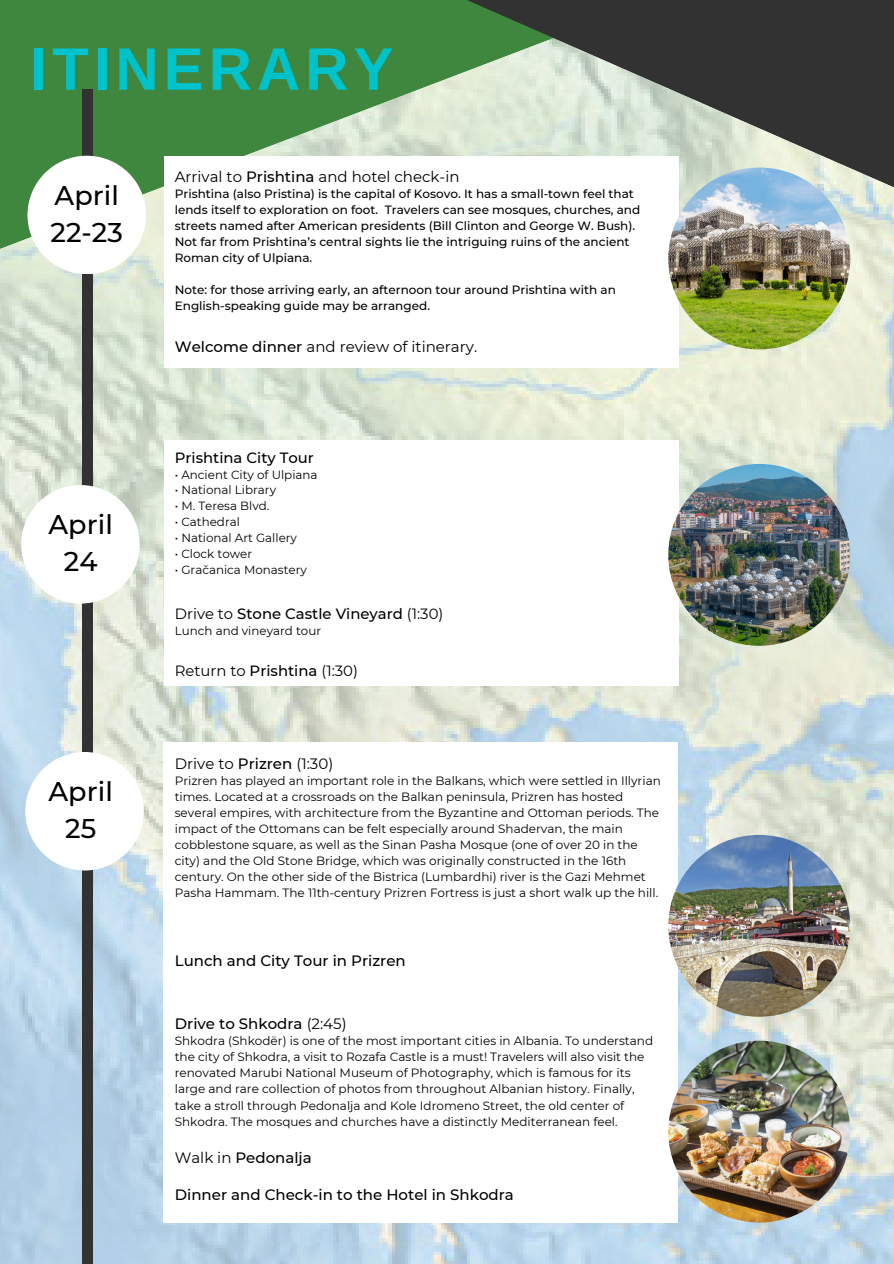
<style>
.page{position:relative;width:894px;height:1264px;background:#fff}
.page>*{position:absolute;margin:0;border:0;box-sizing:border-box;transform-origin:0 0}
.t1{font:700 60px "Arimo";letter-spacing:.08em;color:#00c2cb}
.t2{font:500 27px/37.2px "Montserrat";color:#000;text-align:center}
.t3{font:500 15px "Montserrat";color:#000}
.t4{font:15px "Montserrat";color:#000}
.t5{font:500 14.85px "Montserrat";color:#000}
.t6{font:14.85px "Montserrat";color:#000}
.t7{font:12px/16px "Montserrat";color:#000}
.t8{font:500 12px/16px "Montserrat";color:#000}
.t9{font:11.85px "Montserrat";color:#000}
.s1{font-weight:500}
.s2{font-weight:400}
</style>
<div class="page">
<img style="left:0;top:273px;width:893px;height:990px">
<svg style="left:0;top:0;width:893px;height:273px;background:#4f904e"></svg>
<svg style="left:306px;top:0;width:587px;height:219px;background:#778a75"></svg>
<div style="left:83px;top:89px;width:10px;height:1174px;background:#323232"></div>
<svg style="left:21px;top:485px;width:119px;height:118px"></svg>
<svg style="left:25px;top:752px;width:119px;height:118px"></svg>
<svg style="left:27px;top:156px;width:119px;height:118px"></svg>
<div style="left:164px;top:440px;width:514px;height:245px;background:#fff"></div>
<div style="left:164px;top:156px;width:514px;height:211px;background:#fff"></div>
<img style="left:668px;top:167px;width:182px;height:182px;border-radius:50%">
<img style="left:668px;top:464px;width:182px;height:182px;border-radius:50%">
<div style="left:164px;top:742px;width:513px;height:480px;background:#fff"></div>
<img style="left:668px;top:834px;width:182px;height:182px;border-radius:50%">
<img style="left:668px;top:1040px;width:182px;height:182px;border-radius:50%">
<p class="t1" style="left:31px;top:35px;width:364px">ITINERARY</p>
<p class="t2" style="left:51px;top:176px;width:74px;text-align:left">April<br>22-23</p>
<p class="t2" style="left:48px;top:506px;width:66px">April<br>24</p>
<p class="t2" style="left:48px;top:772px;width:66px">April<br>25</p>
<p class="t4" style="left:175px;top:167px;width:286px">Arrival to <span class="s1">Prishtina</span> and hotel check-in</p>
<h4 class="t8" style="left:175px;top:186px;width:467px">Prishtina (also Pristina) is the capital of Kosovo. It has a small-town feel that lends itself to exploration on foot. Travelers can see mosques, churches, and streets named after American presidents (Bill Clinton and George W. Bush).<br>Not far from Prishtina’s central sights lie the intriguing ruins of the ancient Roman city of Ulpiana.</h4>
<p class="t8" style="left:175px;top:282px;width:442px">Note: for those arriving early, an afternoon tour around Prishtina with an<br>English-speaking guide may be arranged.</p>
<h2 class="t4" style="left:175px;top:337px;width:304px"><span class="s1">Welcome dinner</span> and review of itinerary.</h2>
<p class="t5" style="left:175px;top:448px;width:141px">Prishtina City Tour</p>
<h2 class="t9" style="left:175px;top:467px;width:144px">• Ancient City of Ulpiana</h2>
<p class="t9" style="left:175px;top:483px;width:103px">• National Library</p>
<p class="t9" style="left:175px;top:499px;width:96px">• M. Teresa Blvd.</p>
<h5 class="t9" style="left:175px;top:514px;width:67px">• Cathedral</h5>
<h4 class="t9" style="left:175px;top:530px;width:124px">• National Art Gallery</h4>
<p class="t9" style="left:175px;top:546px;width:79px">• Clock tower</p>
<p class="t9" style="left:175px;top:562px;width:134px">• Gračanica Monastery</p>
<p class="t5" style="left:175px;top:604px;width:270px"><span class="s2">Drive to</span> Stone Castle Vineyard <span class="s2">(1:30)</span></p>
<p class="t9" style="left:175px;top:623px;width:148px">Lunch and vineyard tour</p>
<p class="t6" style="left:175px;top:661px;width:185px">Return to <span class="s1">Prishtina</span> (1:30)</p>
<p class="t4" style="left:175px;top:754px;width:160px">Drive to <span class="s1">Prizren</span> (1:30)</p>
<p class="t7" style="left:175px;top:773px;width:487px">Prizren has played an important role in the Balkans, which were settled in Illyrian times. Located at a crossroads on the Balkan peninsula, Prizren has hosted several empires, with architecture from the Byzantine and Ottoman periods. The impact of the Ottomans can be felt especially around Shadervan, the main cobblestone square, as well as the Sinan Pasha Mosque (one of over 20 in the city) and the Old Stone Bridge, which was originally constructed in the 16th century. On the other side of the Bistrica (Lumbardhi) river is the Gazi Mehmet Pasha Hammam. The 11th-century Prizren Fortress is just a short walk up the hill.</p>
<h3 class="t3" style="left:175px;top:951px;width:232px">Lunch and City Tour in Prizren</h3>
<p class="t3" style="left:175px;top:1014px;width:173px">Drive to Shkodra <span class="s2">(2:45)</span></p>
<p class="t7" style="left:175px;top:1033px;width:479px">Shkodra (Shkodër) is one of the most important cities in Albania. To understand the city of Shkodra, a visit to Rozafa Castle is a must! Travelers will also visit the renovated Marubi National Museum of Photography, which is famous for its large and rare collection of photos from throughout Albanian history. Finally, take a stroll through Pedonalja and Kole Idromeno Street, the old center of Shkodra. The mosques and churches have a distinctly Mediterranean feel.</p>
<h4 class="t3" style="left:175px;top:1147px;width:138px"><span class="s2">Walk in</span> Pedonalja</h4>
<h3 class="t3" style="left:175px;top:1184px;width:340px">Dinner and Check-in to the Hotel in Shkodra</h3>
</div>
